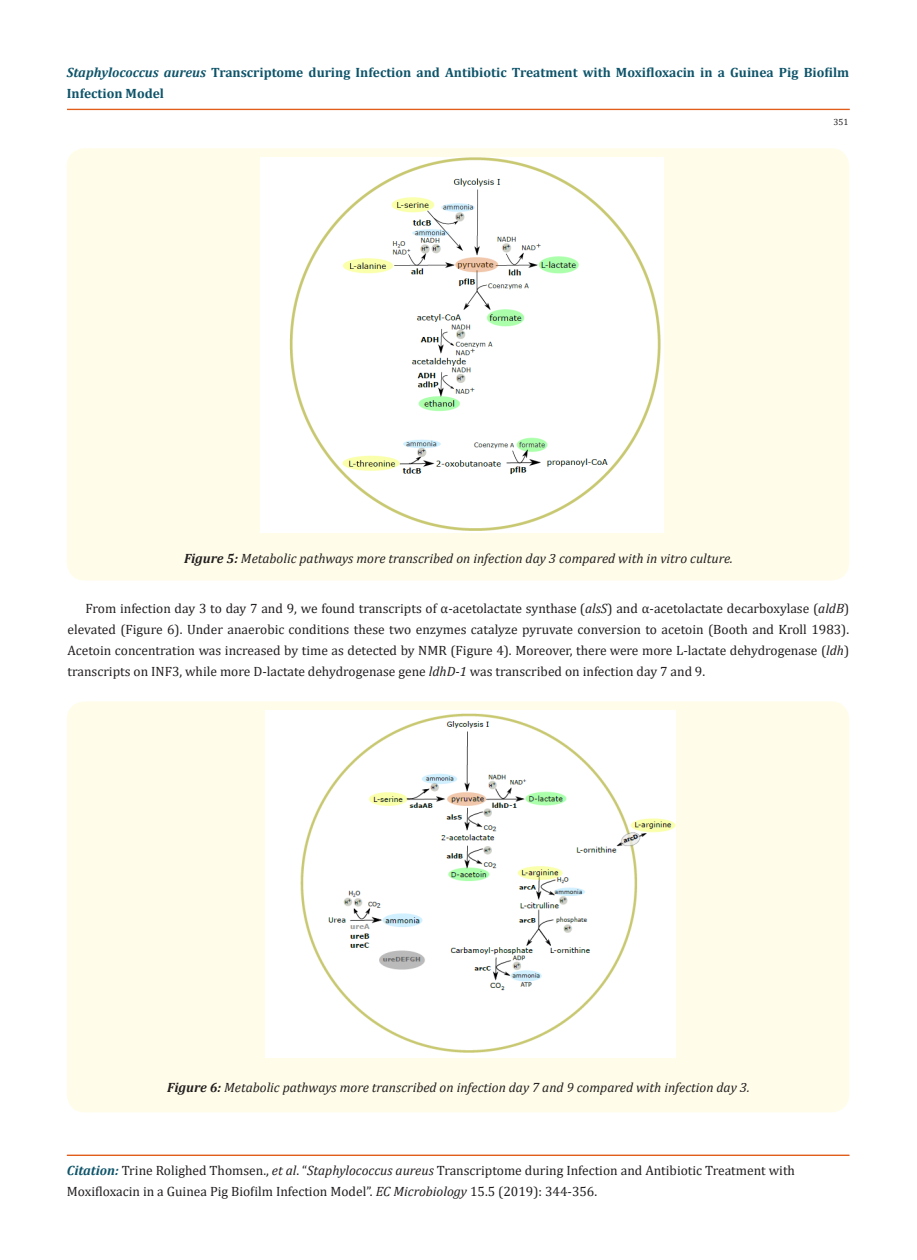
<style>
.page{position:relative;width:917px;height:1260px;background:#fff}
.page>*{position:absolute;margin:0;border:0;box-sizing:border-box;transform-origin:0 0}
.t1{font:13.5px/21px "Cambria";color:#231f20}
.t2{font:italic 13.5px "Cambria";color:#231f20}
.t3{font:700 13.5px/21px "Cambria";color:#0e546a}
.t4{font:9px "Cambria";color:#231f20}
.s1{font-style:italic}
.s2{font-weight:700}
.s3{font-weight:700;font-style:italic;color:#0e546a}
</style>
<div class="page">
<div style="left:67px;top:109px;width:782px;height:1px;border:1px solid #e05d1a"></div>
<div style="left:67px;top:1155px;width:782px;height:1px;border:1px solid #e05d1a"></div>
<div style="left:67px;top:148px;width:782px;height:432px;background:#fffde9;border-radius:18px"></div>
<div style="left:67px;top:701px;width:782px;height:411px;background:#fffde9;border-radius:18px"></div>
<img style="left:260px;top:157px;width:403px;height:375px">
<img style="left:266px;top:711px;width:409px;height:347px">
<p class="t3" style="left:67px;top:62px;width:783px"><span class="s1">Staphylococcus aureus</span> Transcriptome during Infection and Antibiotic Treatment with Moxifloxacin in a Guinea Pig Biofilm<br>Infection Model</p>
<p class="t4" style="left:833px;top:117px;width:16px">351</p>
<p class="t2" style="left:184px;top:549px;width:550px"><span class="s2">Figure 5:</span> Metabolic pathways more transcribed on infection day 3 compared with in vitro culture.</p>
<p class="t1" style="left:68px;top:598px;width:783px;text-align:justify;text-indent:18px">From infection day 3 to day 7 and 9, we found transcripts of α-acetolactate synthase (<span class="s1">alsS</span>) and α-acetolactate decarboxylase (<span class="s1">aldB</span>) elevated (Figure 6). Under anaerobic conditions these two enzymes catalyze pyruvate conversion to acetoin (Booth and Kroll 1983).<br>Acetoin concentration was increased by time as detected by NMR (Figure 4). Moreover, there were more L-lactate dehydrogenase (<span class="s1">ldh</span>) transcripts on INF3, while more D-lactate dehydrogenase gene <span class="s1">ldhD-1</span> was transcribed on infection day 7 and 9.</p>
<p class="t2" style="left:167px;top:1078px;width:584px"><span class="s2">Figure 6:</span> Metabolic pathways more transcribed on infection day 7 and 9 compared with infection day 3.</p>
<p class="t1" style="left:67px;top:1160px;width:729px"><span class="s3">Citation:</span> Trine Rolighed Thomsen., <span class="s1">et al</span>. “<span class="s1">Staphylococcus aureus</span> Transcriptome during Infection and Antibiotic Treatment with<br>Moxifloxacin in a Guinea Pig Biofilm Infection Model”. <span class="s1">EC Microbiology</span> 15.5 (2019): 344-356.</p>
</div>
